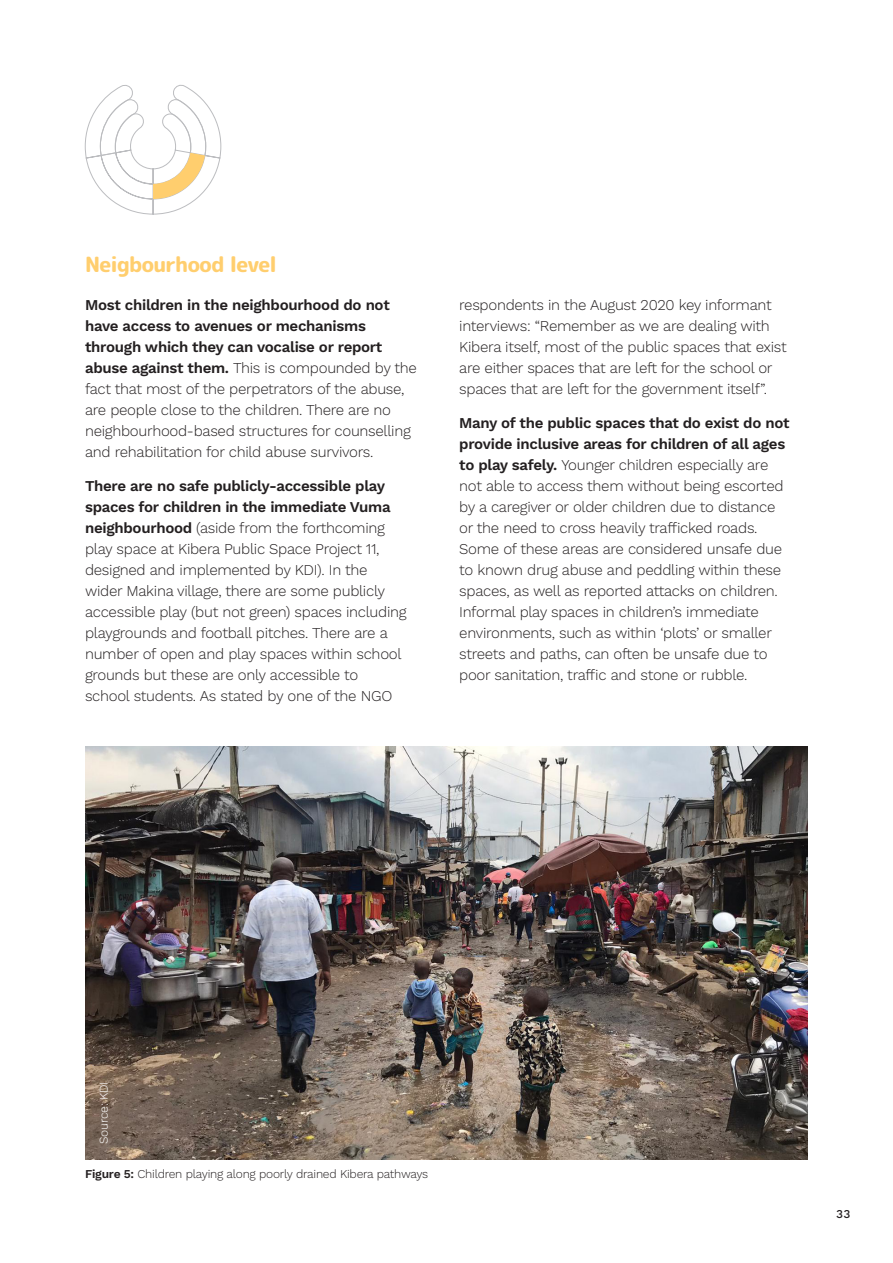
<style>
.page{position:relative;width:893px;height:1263px;background:#fff}
.page>*{position:absolute;margin:0;border:0;box-sizing:border-box;transform-origin:0 0}
.t1{font:800 21px "Rounded Mplus 1 c";letter-spacing:-.035em;color:#ffce6e}
.Bodytext{font:300 15px/21px "Work Sans";letter-spacing:-.02em;color:#231f20}
.Bodytext_SMALL{font:300 12px "Work Sans";letter-spacing:-.02em;color:#231f20}
.Bodytext_SMALL-2{font:300 12px "Work Sans";letter-spacing:-.02em;color:#fff}
.t2{font:500 12px "Work Sans";color:#231f20}
.s1{font-weight:600}
</style>
<div class="page">
<svg style="left:85px;top:84px;width:136px;height:131px"></svg>
<img style="left:85px;top:747px;width:723px;height:412px">
<h3 class="t1" style="left:85px;top:249px;width:193px">Neigbourhood level</h3>
<p class="Bodytext" style="left:85px;top:295px;width:333px"><span class="s1">Most children in the neighbourhood do not have access to avenues or mechanisms through which they can vocalise or report abuse against them.</span> This is compounded by the fact that most of the perpetrators of the abuse, are people close to the children. There are no neighbourhood-based structures for counselling and rehabilitation for child abuse survivors.</p>
<p class="Bodytext" style="left:85px;top:476px;width:323px"><span class="s1">There are no safe publicly-accessible play spaces for children in the immediate Vuma neighbourhood</span> (aside from the forthcoming play space at Kibera Public Space Project 11, designed and implemented by KDI). In the wider Makina village, there are some publicly accessible play (but not green) spaces including playgrounds and football pitches. There are a number of open and play spaces within school grounds but these are only accessible to school students. As stated by one of the NGO</p>
<p class="Bodytext" style="left:459px;top:295px;width:329px">respondents in the August 2020 key informant interviews: “Remember as we are dealing with Kibera itself, most of the public spaces that exist are either spaces that are left for the school or spaces that are left for the government itself”.</p>
<p class="Bodytext" style="left:459px;top:413px;width:332px"><span class="s1">Many of the public spaces that do exist do not provide inclusive areas for children of all ages to play safely.</span> Younger children especially are not able to access them without being escorted by a caregiver or older children due to distance or the need to cross heavily trafficked roads.<br>Some of these areas are considered unsafe due to known drug abuse and peddling within these spaces, as well as reported attacks on children.<br>Informal play spaces in children’s immediate environments, such as within ‘plots’ or smaller streets and paths, can often be unsafe due to poor sanitation, traffic and stone or rubble.</p>
<p class="Bodytext_SMALL-2" style="left:97px;top:1144px;width:64px;rotate:-90deg">Source: KDI</p>
<p class="Bodytext_SMALL" style="left:85px;top:1167px;width:345px"><span class="s1">Figure 5:</span> Children playing along poorly drained Kibera pathways</p>
<p class="t2" style="left:836px;top:1207px;width:16px">33</p>
</div>
